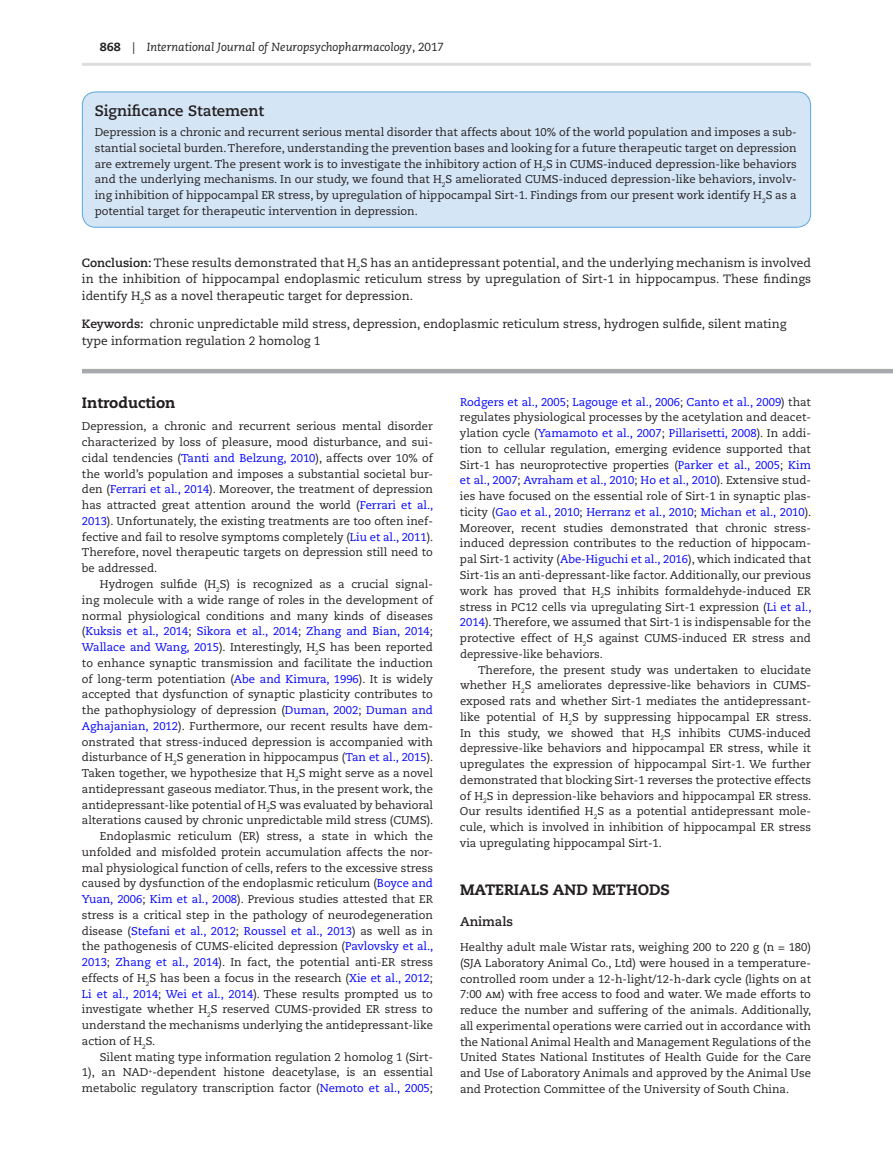
<style>
.page{position:relative;width:893px;height:1174px;background:#fff}
.page>*{position:absolute;margin:0;border:0;box-sizing:border-box;transform-origin:0 0}
.t1{font:800 15px "Caecilia LT Std";color:#231f20}
.t2{font:700 15px "Caecilia LT Std";color:#231f20}
.t3{font:700 12.75px "Caecilia LT Std";color:#231f20}
.t4{font:12px/16.5px "Caecilia LT Std";color:#231f20;text-align:justify}
.t5{font:italic 11.7px "Caecilia LT Std";color:#231f20}
.t6{font:11.25px/15.8px "Caecilia LT Std";color:#231f20;text-align:justify}
.t7{font:11.25px "Caecilia LT Std";color:#00f}
.s1{font-weight:800;font-style:normal}
.s2{font-style:normal}
.s3{font-weight:700}
.s4{color:#00f}
.s5{color:#231f20}
</style>
<div class="page">
<hr style="left:82px;top:63px;width:729px;height:3px;background:#dcdddf">
<hr style="left:82px;top:369px;width:811px;height:4px;background:#a8a9ad">
<div style="left:82px;top:92px;width:729px;height:135px;background:#d4e5f5;border-radius:14px"></div>
<div style="left:82px;top:91px;width:729px;height:137px;border:1px solid #5ba8dc;border-radius:14px"></div>
<p class="t5" style="left:100px;top:40px;width:346px"><span class="s1">868</span> <span class="s2">|</span> International Journal of Neuropsychopharmacology<span class="s2">, 2017</span></p>
<h1 class="t2" style="left:95px;top:102px;width:171px">Significance Statement</h1>
<p class="t6" style="left:95px;top:124px;width:704px">Depression is a chronic and recurrent serious mental disorder that affects about 10% of the world population and imposes a sub&shy;stantial societal burden. Therefore, understanding the prevention bases and looking for a future therapeutic target on depression are extremely urgent. The present work is to investigate the inhibitory action of H<sub>2</sub>S in CUMS-induced depression-like behaviors and the underlying mechanisms. In our study, we found that H<sub>2</sub>S ameliorated CUMS-induced depression-like behaviors, involv&shy;ing inhibition of hippocampal ER stress, by upregulation of hippocampal Sirt-1. Findings from our present work identify H<sub>2</sub>S as a potential target for therapeutic intervention in depression.</p>
<p class="t4" style="left:82px;top:255px;width:731px"><span class="s3">Conclusion:</span> These results demonstrated that H<sub>2</sub>S has an antidepressant potential, and the underlying mechanism is involved in the inhibition of hippocampal endoplasmic reticulum stress by upregulation of Sirt-1 in hippocampus. These findings identify H<sub>2</sub>S as a novel therapeutic target for depression.</p>
<p class="t4" style="left:82px;top:316px;width:706px"><span class="s3">Keywords:</span> chronic unpredictable mild stress, depression, endoplasmic reticulum stress, hydrogen sulfide, silent mating type information regulation 2 homolog 1</p>
<h1 class="t1" style="left:82px;top:393px;width:95px">Introduction</h1>
<p class="t6" style="left:82px;top:419px;width:353px">Depression, a chronic and recurrent serious mental disorder characterized by loss of pleasure, mood disturbance, and sui&shy;cidal tendencies (<span class="s4">Tanti and Belzung, 2010</span>), affects over 10% of the world’s population and imposes a substantial societal bur&shy;den (<span class="s4">Ferrari et al., 2014</span>). Moreover, the treatment of depression has attracted great attention around the world (<span class="s4">Ferrari et al., 2013</span>). Unfortunately, the existing treatments are too often inef&shy;fective and fail to resolve symptoms completely (<span class="s4">Liu et al., 2011</span>).<br>Therefore, novel therapeutic targets on depression still need to be addressed.</p>
<p class="t6" style="left:100px;top:576px;width:334px">Hydrogen sulfide (H<sub>2</sub>S) is recognized as a crucial signal-</p>
<p class="t6" style="left:82px;top:592px;width:353px">ing molecule with a wide range of roles in the development of</p>
<p class="t6" style="left:82px;top:608px;width:352px">normal physiological conditions and many kinds of diseases</p>
<p class="t7" style="left:82px;top:625px;width:353px"><span class="s5">(</span>Kuksis et al., 2014<span class="s5">;</span> Sikora et al., 2014<span class="s5">;</span> Zhang and Bian, 2014<span class="s5">;</span></p>
<p class="t6" style="left:82px;top:639px;width:353px"><span class="s4">Wallace and Wang, 2015</span>). Interestingly, H<sub>2</sub>S has been reported</p>
<p class="t6" style="left:82px;top:655px;width:352px">to enhance synaptic transmission and facilitate the induction</p>
<p class="t6" style="left:82px;top:671px;width:352px">of long-term potentiation (<span class="s4">Abe and Kimura, 1996</span>). It is widely</p>
<p class="t6" style="left:82px;top:686px;width:352px">accepted that dysfunction of synaptic plasticity contributes to</p>
<p class="t6" style="left:82px;top:702px;width:352px">the pathophysiology of depression (<span class="s4">Duman, 2002</span>; <span class="s4">Duman and</span></p>
<p class="t6" style="left:82px;top:718px;width:353px"><span class="s4">Aghajanian, 2012</span>). Furthermore, our recent results have dem-</p>
<p class="t6" style="left:82px;top:734px;width:352px">onstrated that stress-induced depression is accompanied with</p>
<p class="t6" style="left:82px;top:749px;width:353px">disturbance of H<sub>2</sub>S generation in hippocampus (<span class="s4">Tan et al., 2015</span>).</p>
<p class="t6" style="left:82px;top:765px;width:353px">Taken together, we hypothesize that H<sub>2</sub>S might serve as a novel</p>
<p class="t6" style="left:82px;top:781px;width:353px">antidepressant gaseous mediator. Thus, in the present work, the</p>
<p class="t6" style="left:82px;top:797px;width:353px">antidepressant-like potential of H<sub>2</sub>S was evaluated by behavioral</p>
<p class="t6" style="left:82px;top:812px;width:353px">alterations caused by chronic unpredictable mild stress (CUMS).</p>
<p class="t6" style="left:100px;top:828px;width:334px">Endoplasmic reticulum (ER) stress, a state in which the</p>
<p class="t6" style="left:82px;top:844px;width:352px">unfolded and misfolded protein accumulation affects the nor-</p>
<p class="t6" style="left:82px;top:860px;width:353px">mal physiological function of cells, refers to the excessive stress</p>
<p class="t6" style="left:82px;top:875px;width:353px">caused by dysfunction of the endoplasmic reticulum (<span class="s4">Boyce and</span></p>
<p class="t6" style="left:82px;top:891px;width:352px"><span class="s4">Yuan, 2006</span>; <span class="s4">Kim et al., 2008</span>). Previous studies attested that ER</p>
<p class="t6" style="left:82px;top:907px;width:352px">stress is a critical step in the pathology of neurodegeneration</p>
<p class="t7" style="left:82px;top:924px;width:352px"><span class="s5">disease (</span>Stefani et al., 2012<span class="s5">;</span> Roussel et al., 2013<span class="s5">) as well as in</span></p>
<p class="t6" style="left:82px;top:938px;width:353px">the pathogenesis of CUMS-elicited depression (<span class="s4">Pavlovsky et al.,</span></p>
<p class="t6" style="left:82px;top:954px;width:352px"><span class="s4">2013</span>; <span class="s4">Zhang et al., 2014</span>). In fact, the potential anti-ER stress</p>
<p class="t6" style="left:82px;top:970px;width:353px">effects of H<sub>2</sub>S has been a focus in the research (<span class="s4">Xie et al., 2012</span>;</p>
<p class="t6" style="left:82px;top:986px;width:353px"><span class="s4">Li et al., 2014</span>; <span class="s4">Wei et al., 2014</span>). These results prompted us to</p>
<p class="t6" style="left:82px;top:1001px;width:352px">investigate whether H<sub>2</sub>S reserved CUMS-provided ER stress to</p>
<p class="t6" style="left:82px;top:1017px;width:353px">understand the mechanisms underlying the antidepressant-like</p>
<p class="t6" style="left:82px;top:1033px;width:75px">action of H<sub>2</sub>S.</p>
<p class="t6" style="left:100px;top:1049px;width:335px">Silent mating type information regulation 2 homolog 1 (Sirt-</p>
<p class="t6" style="left:82px;top:1064px;width:352px">1), an NAD<sup>+</sup>-dependent histone deacetylase, is an essential</p>
<p class="t6" style="left:82px;top:1080px;width:352px">metabolic regulatory transcription factor (<span class="s4">Nemoto et al., 2005</span>;</p>
<p class="t6" style="left:460px;top:394px;width:353px"><span class="s4">Rodgers et al., 2005</span>; <span class="s4">Lagouge et al., 2006</span>; <span class="s4">Canto et al., 2009</span>) that regulates physiological processes by the acetylation and deacet&shy;ylation cycle (<span class="s4">Yamamoto et al., 2007</span>; <span class="s4">Pillarisetti, 2008</span>). In addi&shy;tion to cellular regulation, emerging evidence supported that Sirt-1 has neuroprotective properties (<span class="s4">Parker et al., 2005</span>; <span class="s4">Kim et al., 2007</span>; <span class="s4">Avraham et al., 2010</span>; <span class="s4">Ho et al., 2010</span>). Extensive stud&shy;ies have focused on the essential role of Sirt-1 in synaptic plas&shy;ticity (<span class="s4">Gao et al., 2010</span>; <span class="s4">Herranz et al., 2010</span>; <span class="s4">Michan et al., 2010</span>).<br>Moreover, recent studies demonstrated that chronic stress&shy;induced depression contributes to the reduction of hippocam&shy;pal Sirt-1 activity (<span class="s4">Abe-Higuchi et al., 2016</span>), which indicated that Sirt-1is an anti-depressant-like factor. Additionally, our previous work has proved that H<sub>2</sub>S inhibits formaldehyde-induced ER stress in PC12 cells via upregulating Sirt-1 expression (<span class="s4">Li et al., 2014</span>). Therefore, we assumed that Sirt-1 is indispensable for the protective effect of H<sub>2</sub>S against CUMS-induced ER stress and depressive-like behaviors.</p>
<p class="t6" style="left:460px;top:662px;width:353px;text-indent:18px">Therefore, the present study was undertaken to elucidate whether H<sub>2</sub>S ameliorates depressive-like behaviors in CUMS&shy;exposed rats and whether Sirt-1 mediates the antidepressant&shy;like potential of H<sub>2</sub>S by suppressing hippocampal ER stress.<br>In this study, we showed that H<sub>2</sub>S inhibits CUMS-induced depressive-like behaviors and hippocampal ER stress, while it upregulates the expression of hippocampal Sirt-1. We further demonstrated that blocking Sirt-1 reverses the protective effects of H<sub>2</sub>S in depression-like behaviors and hippocampal ER stress.<br>Our results identified H<sub>2</sub>S as a potential antidepressant mole&shy;cule, which is involved in inhibition of hippocampal ER stress via upregulating hippocampal Sirt-1.</p>
<h1 class="t1" style="left:460px;top:880px;width:211px">MATERIALS AND METHODS</h1>
<p class="t3" style="left:460px;top:913px;width:55px">Animals</p>
<p class="t6" style="left:460px;top:939px;width:353px">Healthy adult male Wistar rats, weighing 200 to 220 g (n = 180) (SJA Laboratory Animal Co., Ltd) were housed in a temperature&shy;controlled room under a 12-h-light/12-h-dark cycle (lights on at 7:00 am) with free access to food and water. We made efforts to reduce the number and suffering of the animals. Additionally, all experimental operations were carried out in accordance with the National Animal Health and Management Regulations of the United States National Institutes of Health Guide for the Care and Use of Laboratory Animals and approved by the Animal Use and Protection Committee of the University of South China.</p>
</div>
